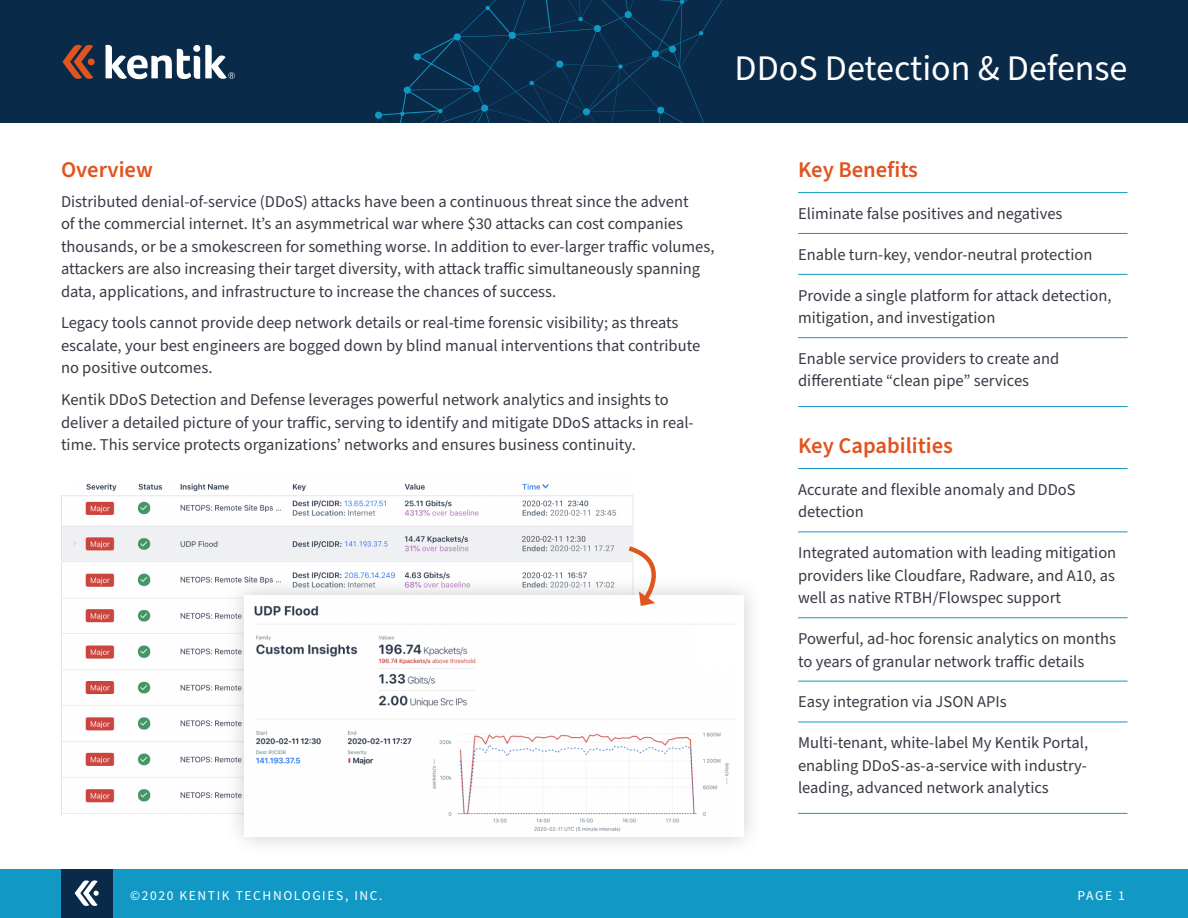
<style>
.page{position:relative;width:1188px;height:918px;background:#fff}
.page>*{position:absolute;margin:0;border:0;box-sizing:border-box;transform-origin:0 0}
.t1{font:36px "Source Sans Pro";color:#fff}
.t2{font:600 22.5px "Source Sans Pro";color:#e05420}
.t3{font:16.5px/22.5px "Source Sans Pro";color:#393a45}
.t4{font:13.5px "Source Sans Pro";letter-spacing:.12em;color:#fff}
</style>
<div class="page">
<div style="left:0;top:0;width:1188px;height:123px;background:#0a2a49"></div>
<svg style="left:375px;top:0;width:348px;height:123px"></svg>
<svg style="left:62px;top:45px;width:33px;height:34px"></svg>
<svg style="left:106px;top:45px;width:129px;height:34px"></svg>
<hr style="left:798px;top:406px;width:330px;height:1px;background:#1298c4">
<hr style="left:798px;top:192px;width:330px;height:1px;background:#1298c4">
<hr style="left:798px;top:233px;width:330px;height:1px;background:#1298c4">
<hr style="left:798px;top:274px;width:330px;height:1px;background:#1298c4">
<hr style="left:798px;top:337px;width:330px;height:1px;background:#1298c4">
<hr style="left:798px;top:813px;width:330px;height:1px;background:#1298c4">
<hr style="left:798px;top:468px;width:330px;height:1px;background:#1298c4">
<hr style="left:798px;top:532px;width:330px;height:1px;background:#1298c4">
<hr style="left:798px;top:617px;width:330px;height:1px;background:#1298c4">
<hr style="left:798px;top:681px;width:330px;height:1px;background:#1298c4">
<hr style="left:798px;top:722px;width:330px;height:1px;background:#1298c4">
<img style="left:61px;top:483px;width:573px;height:332px">
<div style="left:225px;top:576px;width:539px;height:281px;background:#939597;opacity:.5"></div>
<img style="left:245px;top:596px;width:498px;height:240px">
<svg style="left:624px;top:543px;width:49px;height:63px"></svg>
<div style="left:0;top:869px;width:1188px;height:49px;background:#1298c4"></div>
<div style="left:61px;top:869px;width:51px;height:49px;background:#0a2a49"></div>
<svg style="left:75px;top:880px;width:24px;height:26px"></svg>
<h1 class="t1" style="left:735px;top:44px;width:394px">DDoS Detection &amp; Defense</h1>
<h2 class="t2" style="left:61px;top:155px;width:93px">Overview</h2>
<p class="t3" style="left:61px;top:191px;width:655px">Distributed denial-of-service (DDoS) attacks have been a continuous threat since the advent<br>of the commercial internet. It’s an asymmetrical war where $30 attacks can cost companies thousands, or be a smokescreen for something worse. In addition to ever-larger traffic volumes, attackers are also increasing their target diversity, with attack traffic simultaneously spanning data, applications, and infrastructure to increase the chances of success.</p>
<p class="t3" style="left:61px;top:312px;width:641px">Legacy tools cannot provide deep network details or real-time forensic visibility; as threats escalate, your best engineers are bogged down by blind manual interventions that contribute no positive outcomes.</p>
<p class="t3" style="left:61px;top:389px;width:634px">Kentik DDoS Detection and Defense leverages powerful network analytics and insights to deliver a detailed picture of your traffic, serving to identify and mitigate DDoS attacks in real&shy;time. This service protects organizations’ networks and ensures business continuity.</p>
<h2 class="t2" style="left:798px;top:155px;width:121px">Key Benefits</h2>
<p class="t3" style="left:798px;top:203px;width:266px">Eliminate false positives and negatives</p>
<p class="t3" style="left:798px;top:244px;width:296px">Enable turn-key, vendor-neutral protection</p>
<p class="t3" style="left:798px;top:284px;width:315px">Provide a single platform for attack detection, mitigation, and investigation</p>
<p class="t3" style="left:798px;top:348px;width:263px">Enable service providers to create and differentiate “clean pipe” services</p>
<h2 class="t2" style="left:798px;top:431px;width:156px">Key Capabilities</h2>
<p class="t3" style="left:798px;top:479px;width:279px">Accurate and flexible anomaly and DDoS detection</p>
<p class="t3" style="left:798px;top:542px;width:320px;text-align:justify">Integrated automation with leading mitigation providers like Cloudfare, Radware, and A10, as well as native RTBH/Flowspec support</p>
<p class="t3" style="left:798px;top:628px;width:319px">Powerful, ad-hoc forensic analytics on months to years of granular network traffic details</p>
<p class="t3" style="left:798px;top:691px;width:210px">Easy integration via JSON APIs</p>
<p class="t3" style="left:798px;top:732px;width:292px;text-align:justify">Multi-tenant, white-label My Kentik Portal, enabling DDoS-as-a-service with industry&shy;leading, advanced network analytics</p>
<p class="t4" style="left:130px;top:886px;width:254px">©2020 KENTIK TECHNOLOGIES, INC.</p>
<p class="t4" style="left:1078px;top:886px;width:49px">PAGE 1</p>
</div>
